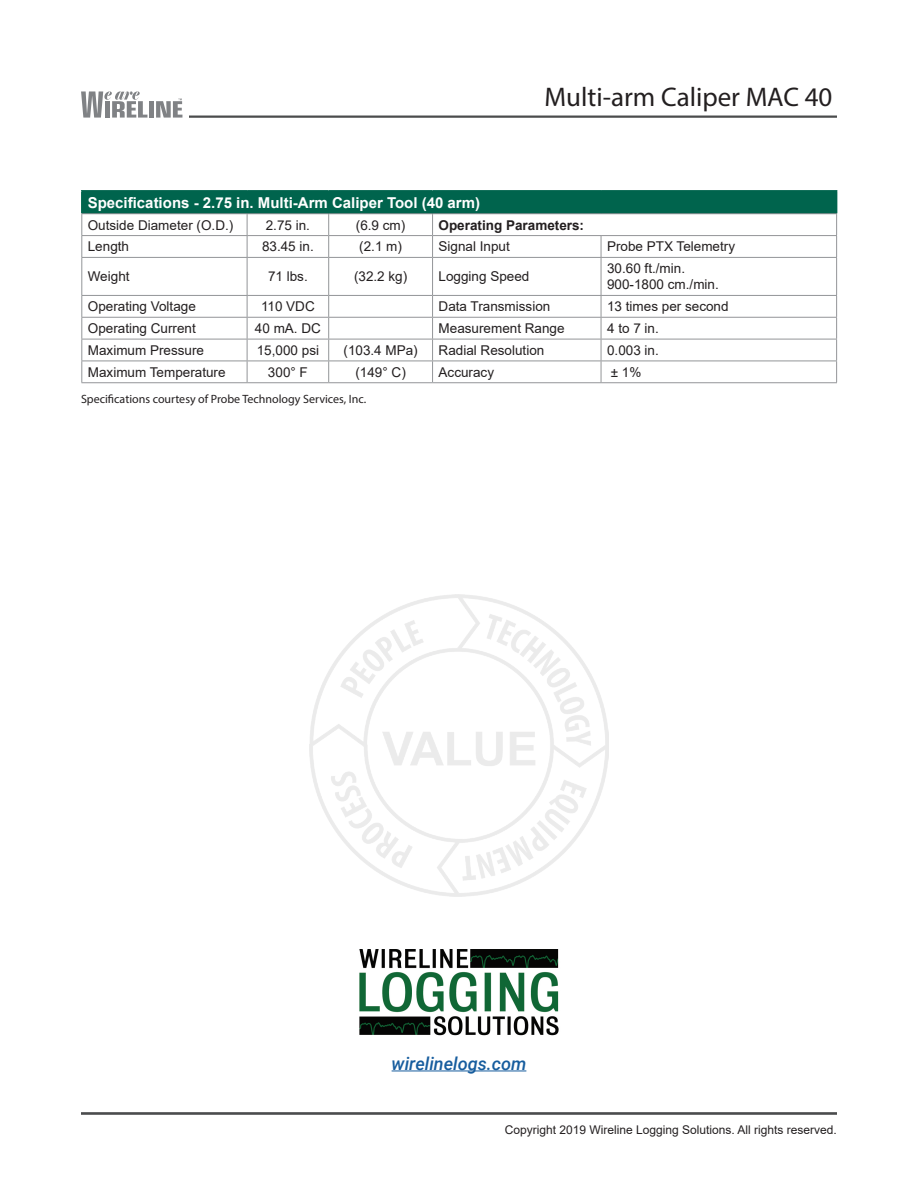
<style>
.page{position:relative;width:918px;height:1188px;background:#fff}
.page>*{position:absolute;margin:0;border:0;box-sizing:border-box;transform-origin:0 0}
.t1{font:27px "Myriad Pro";color:#231f20}
.t2{font:italic 500 18px "Roboto";color:#175d9e}
.t3{font:700 15px "Arial";color:#fff}
.t4{font:13.5px/16.2px "Arial";color:#231f20}
.t5{font:700 13.5px "Arial";color:#231f20}
.t6{font:12px "Arial";color:#231f20}
.t7{font:12px "Myriad Pro";color:#231f20}
</style>
<div class="page">
<div style="left:82px;top:191px;width:755px;height:23px;background:#00644d"></div>
<hr style="left:81px;top:190px;width:166px;height:2px;background:#00644d">
<hr style="left:81px;top:192px;width:2px;height:21px;background:#00644d">
<hr style="left:247px;top:190px;width:82px;height:2px;background:#00644d">
<hr style="left:329px;top:190px;width:104px;height:2px;background:#00644d">
<hr style="left:433px;top:190px;width:168px;height:2px;background:#00644d">
<hr style="left:601px;top:190px;width:236px;height:2px;background:#00644d">
<hr style="left:81px;top:213px;width:166px;height:1px;background:#939598">
<hr style="left:247px;top:213px;width:82px;height:1px;background:#939598">
<hr style="left:329px;top:213px;width:104px;height:1px;background:#939598">
<hr style="left:433px;top:213px;width:168px;height:1px;background:#939598">
<hr style="left:601px;top:213px;width:236px;height:1px;background:#939598">
<hr style="left:81px;top:235px;width:166px;height:1px;background:#939598">
<svg style="left:81px;top:214px;width:1px;height:43px"></svg>
<hr style="left:247px;top:235px;width:82px;height:1px;background:#939598">
<svg style="left:247px;top:214px;width:1px;height:43px"></svg>
<hr style="left:329px;top:235px;width:104px;height:1px;background:#939598">
<svg style="left:328px;top:214px;width:1px;height:43px"></svg>
<hr style="left:433px;top:235px;width:168px;height:1px;background:#939598">
<svg style="left:432px;top:214px;width:1px;height:43px"></svg>
<hr style="left:601px;top:235px;width:236px;height:1px;background:#939598">
<svg style="left:601px;top:236px;width:1px;height:21px"></svg>
<svg style="left:836px;top:213px;width:1px;height:44px"></svg>
<hr style="left:81px;top:257px;width:166px;height:1px;background:#939598">
<hr style="left:81px;top:258px;width:1px;height:37px;background:#939598">
<hr style="left:247px;top:257px;width:82px;height:1px;background:#939598">
<hr style="left:247px;top:258px;width:1px;height:37px;background:#939598">
<hr style="left:329px;top:257px;width:104px;height:1px;background:#939598">
<hr style="left:328px;top:258px;width:1px;height:37px;background:#939598">
<hr style="left:433px;top:257px;width:168px;height:1px;background:#939598">
<hr style="left:432px;top:258px;width:1px;height:37px;background:#939598">
<hr style="left:601px;top:257px;width:236px;height:1px;background:#939598">
<hr style="left:601px;top:258px;width:1px;height:37px;background:#939598">
<hr style="left:836px;top:258px;width:1px;height:37px;background:#939598">
<hr style="left:81px;top:295px;width:166px;height:1px;background:#939598">
<hr style="left:247px;top:295px;width:82px;height:1px;background:#939598">
<hr style="left:329px;top:295px;width:104px;height:1px;background:#939598">
<hr style="left:433px;top:295px;width:168px;height:1px;background:#939598">
<hr style="left:601px;top:295px;width:236px;height:1px;background:#939598">
<hr style="left:81px;top:317px;width:166px;height:1px;background:#939598">
<hr style="left:247px;top:317px;width:82px;height:1px;background:#939598">
<hr style="left:329px;top:317px;width:104px;height:1px;background:#939598">
<hr style="left:433px;top:317px;width:168px;height:1px;background:#939598">
<hr style="left:601px;top:317px;width:236px;height:1px;background:#939598">
<hr style="left:81px;top:339px;width:166px;height:1px;background:#939598">
<hr style="left:247px;top:339px;width:82px;height:1px;background:#939598">
<hr style="left:329px;top:339px;width:104px;height:1px;background:#939598">
<hr style="left:433px;top:339px;width:168px;height:1px;background:#939598">
<hr style="left:601px;top:339px;width:236px;height:1px;background:#939598">
<hr style="left:81px;top:361px;width:166px;height:1px;background:#939598">
<svg style="left:81px;top:296px;width:1px;height:86px"></svg>
<hr style="left:247px;top:361px;width:82px;height:1px;background:#939598">
<svg style="left:247px;top:296px;width:1px;height:86px"></svg>
<hr style="left:329px;top:361px;width:104px;height:1px;background:#939598">
<svg style="left:328px;top:296px;width:1px;height:86px"></svg>
<hr style="left:433px;top:361px;width:168px;height:1px;background:#939598">
<svg style="left:432px;top:296px;width:1px;height:86px"></svg>
<hr style="left:601px;top:361px;width:236px;height:1px;background:#939598">
<svg style="left:601px;top:296px;width:1px;height:86px"></svg>
<svg style="left:836px;top:296px;width:1px;height:86px"></svg>
<hr style="left:81px;top:382px;width:166px;height:1px;background:#939598">
<hr style="left:247px;top:382px;width:82px;height:1px;background:#939598">
<hr style="left:329px;top:382px;width:104px;height:1px;background:#939598">
<hr style="left:433px;top:382px;width:168px;height:1px;background:#939598">
<hr style="left:601px;top:382px;width:236px;height:1px;background:#939598">
<hr style="left:81px;top:1112px;width:756px;height:3px;background:#4b4c4d">
<hr style="left:392px;top:1071px;width:134px;height:1px;background:#175d9e">
<img style="left:359px;top:949px;width:200px;height:87px">
<div style="left:149px;top:101px;width:5px;height:17px;background:#808285"></div>
<svg style="left:156px;top:98px;width:26px;height:20px"></svg>
<svg style="left:81px;top:91px;width:66px;height:27px"></svg>
<hr style="left:189px;top:116px;width:648px;height:2px;background:#4b4c4d">
<img style="left:310px;top:594px;width:298px;height:302px">
<h1 class="t1" style="left:544px;top:81px;width:290px">Multi-arm Caliper MAC 40</h1>
<p class="t3" style="left:88px;top:192px;width:394px">Specifications - 2.75 in. Multi-Arm Caliper Tool (40 arm)</p>
<p class="t4" style="left:88px;top:217px;width:147px">Outside Diameter (O.D.)</p>
<p class="t4" style="left:266px;top:217px;width:46px">2.75 in.</p>
<p class="t4" style="left:356px;top:217px;width:51px">(6.9 cm)</p>
<p class="t5" style="left:439px;top:215px;width:147px">Operating Parameters:</p>
<p class="t4" style="left:88px;top:238px;width:43px">Length</p>
<p class="t4" style="left:262px;top:238px;width:53px">83.45 in.</p>
<p class="t4" style="left:359px;top:238px;width:44px">(2.1 m)</p>
<p class="t4" style="left:439px;top:238px;width:73px">Signal Input</p>
<p class="t4" style="left:607px;top:238px;width:130px">Probe PTX Telemetry</p>
<p class="t4" style="left:88px;top:268px;width:43px">Weight</p>
<p class="t4" style="left:268px;top:268px;width:41px">71 lbs.</p>
<p class="t4" style="left:354px;top:268px;width:55px">(32.2 kg)</p>
<p class="t4" style="left:439px;top:268px;width:92px">Logging Speed</p>
<p class="t4" style="left:607px;top:260px;width:113px">30.60 ft./min.<br>900-1800 cm./min.</p>
<p class="t4" style="left:88px;top:298px;width:110px">Operating Voltage</p>
<p class="t4" style="left:261px;top:298px;width:55px">110 VDC</p>
<p class="t4" style="left:439px;top:298px;width:113px">Data Transmission</p>
<p class="t4" style="left:607px;top:298px;width:123px">13 times per second</p>
<p class="t4" style="left:88px;top:320px;width:110px">Operating Current</p>
<p class="t4" style="left:255px;top:320px;width:68px">40 mA. DC</p>
<p class="t4" style="left:439px;top:320px;width:128px">Measurement Range</p>
<p class="t4" style="left:607px;top:320px;width:53px">4 to 7 in.</p>
<p class="t4" style="left:88px;top:342px;width:118px">Maximum Pressure</p>
<p class="t4" style="left:257px;top:342px;width:64px">15,000 psi</p>
<p class="t4" style="left:344px;top:342px;width:76px">(103.4 MPa)</p>
<p class="t4" style="left:439px;top:342px;width:107px">Radial Resolution</p>
<p class="t4" style="left:607px;top:342px;width:53px">0.003 in.</p>
<p class="t4" style="left:88px;top:364px;width:139px">Maximum Temperature</p>
<p class="t4" style="left:268px;top:364px;width:41px">300° F</p>
<p class="t4" style="left:355px;top:364px;width:52px">(149° C)</p>
<p class="t4" style="left:439px;top:364px;width:57px">Accuracy</p>
<p class="t4" style="left:611px;top:364px;width:32px">± 1%</p>
<p class="t7" style="left:81px;top:392px;width:287px">Specifications courtesy of Probe Technology Services, Inc.</p>
<h2 class="t2" style="left:392px;top:1051px;width:136px">wirelinelogs.com</h2>
<p class="t6" style="left:505px;top:1122px;width:334px">Copyright 2019 Wireline Logging Solutions. All rights reserved.</p>
</div>
